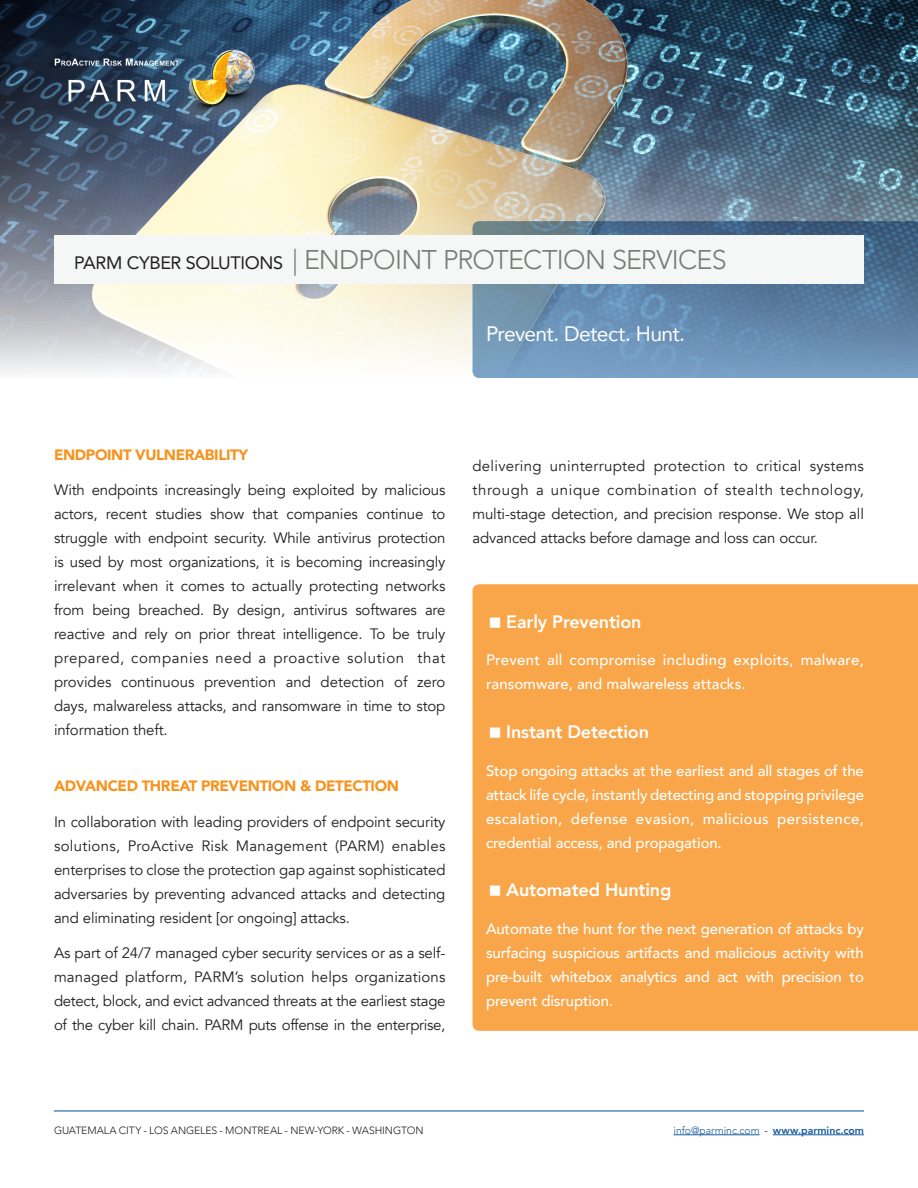
<style>
.page{position:relative;width:918px;height:1188px;background:#fff}
.page>*{position:absolute;margin:0;border:0;box-sizing:border-box;transform-origin:0 0}
.t1{font:300 27px "Avenir";letter-spacing:-.025em;color:#767d77}
.t2{font:21px "Avenir";letter-spacing:-.03em;color:#fff}
.t3{font:800 18px "Avenir";letter-spacing:-.01em;color:#fff}
.Texte{font:15px/24px "Avenir";letter-spacing:-.01em;color:#231f20;text-align:justify}
.Texte-2{font:500 15px/24px "Avenir";color:#fff;text-align:justify}
.Texte-3{font:500 15px/24px "Avenir";letter-spacing:.02em;color:#fff}
.Titre_2{font:900 15px "Avenir";letter-spacing:-.025em;color:#f7931d}
.t4{font:300 10.5px "Avenir";letter-spacing:-.005em;color:#231f20}
.t5{font:300 10.5px "Avenir";letter-spacing:-.005em;color:#175d9e}
.s1{font-weight:400;font-size:18px;color:#231f20}
.s2{color:#231f20}
.s3{font-weight:800}
</style>
<div class="page">
<hr style="left:674px;top:1135px;width:86px;height:1px;background:#175d9e">
<hr style="left:773px;top:1135px;width:91px;height:1px;background:#175d9e">
<hr style="left:54px;top:1110px;width:810px;height:2px;background:#5187b9">
<img style="left:0;top:0;width:918px;height:373px">
<img style="left:54px;top:35px;width:220px;height:103px">
<svg style="left:472px;top:221px;width:446px;height:157px;background:#6488ab"></svg>
<div style="left:54px;top:235px;width:810px;height:49px;background:#f5f7f6"></div>
<div style="left:472px;top:584px;width:446px;height:447px;background:#f9a64a"></div>
<svg style="left:490px;top:617px;width:10px;height:10px"></svg>
<svg style="left:490px;top:727px;width:10px;height:11px"></svg>
<svg style="left:490px;top:886px;width:10px;height:10px"></svg>
<p class="t1" style="left:74px;top:244px;width:654px"><span class="s1">PARM CYBER SOLUTIONS</span> | ENDPOINT PROTECTION SERVICES</p>
<p class="t2" style="left:486px;top:317px;width:201px">Prevent. Detect. Hunt.</p>
<p class="Titre_2" style="left:54px;top:442px;width:196px">ENDPOINT VULNERABILITY</p>
<p class="Texte" style="left:54px;top:478px;width:393px">With endpoints increasingly being exploited by malicious actors, recent studies show that companies continue to struggle with endpoint security. While antivirus protection is used by most organizations, it is becoming increasingly irrelevant when it comes to actually protecting networks from being breached. By design, antivirus softwares are reactive and rely on prior threat intelligence. To be truly prepared, companies need a proactive solution that provides continuous prevention and detection of zero days, malwareless attacks, and ransomware in time to stop information theft.</p>
<p class="Titre_2" style="left:54px;top:773px;width:347px">ADVANCED THREAT PREVENTION &amp; DETECTION</p>
<p class="Texte" style="left:54px;top:810px;width:393px">In collaboration with leading providers of endpoint security solutions, ProActive Risk Management (PARM) enables enterprises to close the protection gap against sophisticated adversaries by preventing advanced attacks and detecting and eliminating resident [or ongoing] attacks.</p>
<p class="Texte" style="left:54px;top:941px;width:393px">As part of 24/7 managed cyber security services or as a self&shy;managed platform, PARM’s solution helps organizations detect, block, and evict advanced threats at the earliest stage of the cyber kill chain. PARM puts offense in the enterprise,</p>
<p class="Texte" style="left:472px;top:454px;width:393px">delivering uninterrupted protection to critical systems through a unique combination of stealth technology, multi-stage detection, and precision response. We stop all advanced attacks before damage and loss can occur.</p>
<p class="t3" style="left:506px;top:608px;width:137px">Early Prevention</p>
<p class="Texte-3" style="left:486px;top:647px;width:379px">Prevent all compromise including exploits, malware, ransomware, and malwareless attacks.</p>
<p class="t3" style="left:506px;top:718px;width:144px">Instant Detection</p>
<p class="Texte-2" style="left:486px;top:758px;width:380px">Stop ongoing attacks at the earliest and all stages of the attack life cycle, instantly detecting and stopping privilege escalation, defense evasion, malicious persistence, credential access, and propagation.</p>
<p class="t3" style="left:506px;top:876px;width:167px">Automated Hunting</p>
<p class="Texte-2" style="left:486px;top:916px;width:379px">Automate the hunt for the next generation of attacks by surfacing suspicious artifacts and malicious activity with pre-built whitebox analytics and act with precision to prevent disruption.</p>
<p class="t4" style="left:54px;top:1124px;width:371px">GUATEMALA CITY - LOS ANGELES - MONTREAL - NEW-YORK - WASHINGTON</p>
<p class="t5" style="left:674px;top:1124px;width:192px">info@parminc.com <span class="s2">-</span> <span class="s3">www.parminc.com</span></p>
</div>
